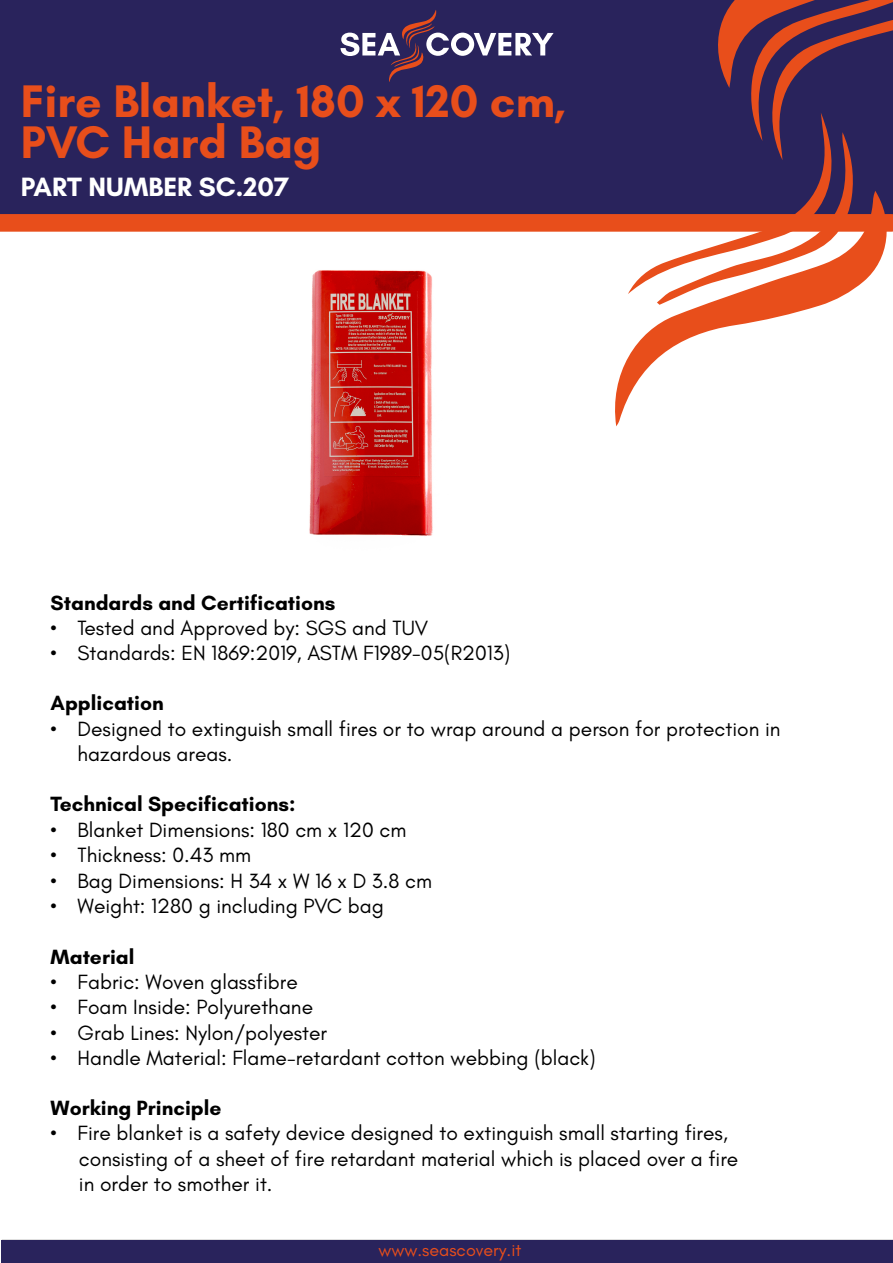
<style>
.page{position:relative;width:893px;height:1263px;background:#fff}
.page>*{position:absolute;margin:0;border:0;box-sizing:border-box;transform-origin:0 0}
.t1{font:700 46.5px/40.5px "Glacial Indifference";color:#e84e1b}
.t2{font:700 27px "Glacial Indifference";color:#fff}
.t3{font:21px/25.2px "Glacial Indifference";color:#000}
.t4{font:700 21px "Glacial Indifference";color:#000}
.t5{font:18px "Glacial Indifference";color:#e84e1b}
</style>
<div class="page">
<div style="left:2px;top:1240px;width:891px;height:23px;background:#29235c"></div>
<svg style="left:615px;top:305px;width:206px;height:121px"></svg>
<svg style="left:0;top:0;width:893px;height:305px"></svg>
<img style="left:267px;top:247px;width:218px;height:289px">
<h1 class="t1" style="left:21px;top:81px;width:547px">Fire Blanket, 180 x 120 cm,<br>PVC Hard Bag</h1>
<p class="t2" style="left:21px;top:170px;width:269px">PART NUMBER SC.207</p>
<p class="t4" style="left:51px;top:589px;width:286px">Standards and Certifications</p>
<p class="t3" style="left:51px;top:615px;width:379px">• Tested and Approved by: SGS and TUV</p>
<p class="t3" style="left:51px;top:641px;width:461px">• Standards: EN 1869:2019, ASTM F1989-05(R2013)</p>
<p class="t4" style="left:51px;top:690px;width:115px">Application</p>
<p class="t3" style="left:78px;top:716px;width:704px;text-indent:-27px">• Designed to extinguish small fires or to wrap around a person for protection in hazardous areas.</p>
<p class="t4" style="left:51px;top:791px;width:247px">Technical Specifications:</p>
<p class="t3" style="left:51px;top:817px;width:357px">• Blanket Dimensions: 180 cm x 120 cm</p>
<p class="t3" style="left:51px;top:843px;width:202px">• Thickness: 0.43 mm</p>
<p class="t3" style="left:51px;top:868px;width:383px">• Bag Dimensions: H 34 x W 16 x D 3.8 cm</p>
<p class="t3" style="left:51px;top:894px;width:335px">• Weight: 1280 g including PVC bag</p>
<p class="t4" style="left:51px;top:944px;width:85px">Material</p>
<p class="t3" style="left:51px;top:970px;width:249px">• Fabric: Woven glassfibre</p>
<p class="t3" style="left:51px;top:995px;width:264px">• Foam Inside: Polyurethane</p>
<p class="t3" style="left:51px;top:1020px;width:278px">• Grab Lines: Nylon/polyester</p>
<p class="t3" style="left:51px;top:1045px;width:547px">• Handle Material: Flame-retardant cotton webbing (black)</p>
<p class="t4" style="left:51px;top:1095px;width:172px">Working Principle</p>
<p class="t3" style="left:79px;top:1121px;width:661px;text-indent:-28px">• Fire blanket is a safety device designed to extinguish small starting fires, consisting of a sheet of fire retardant material which is placed over a fire in order to smother it.</p>
<p class="t5" style="left:378px;top:1239px;width:144px">www.seascovery.it</p>
</div>
